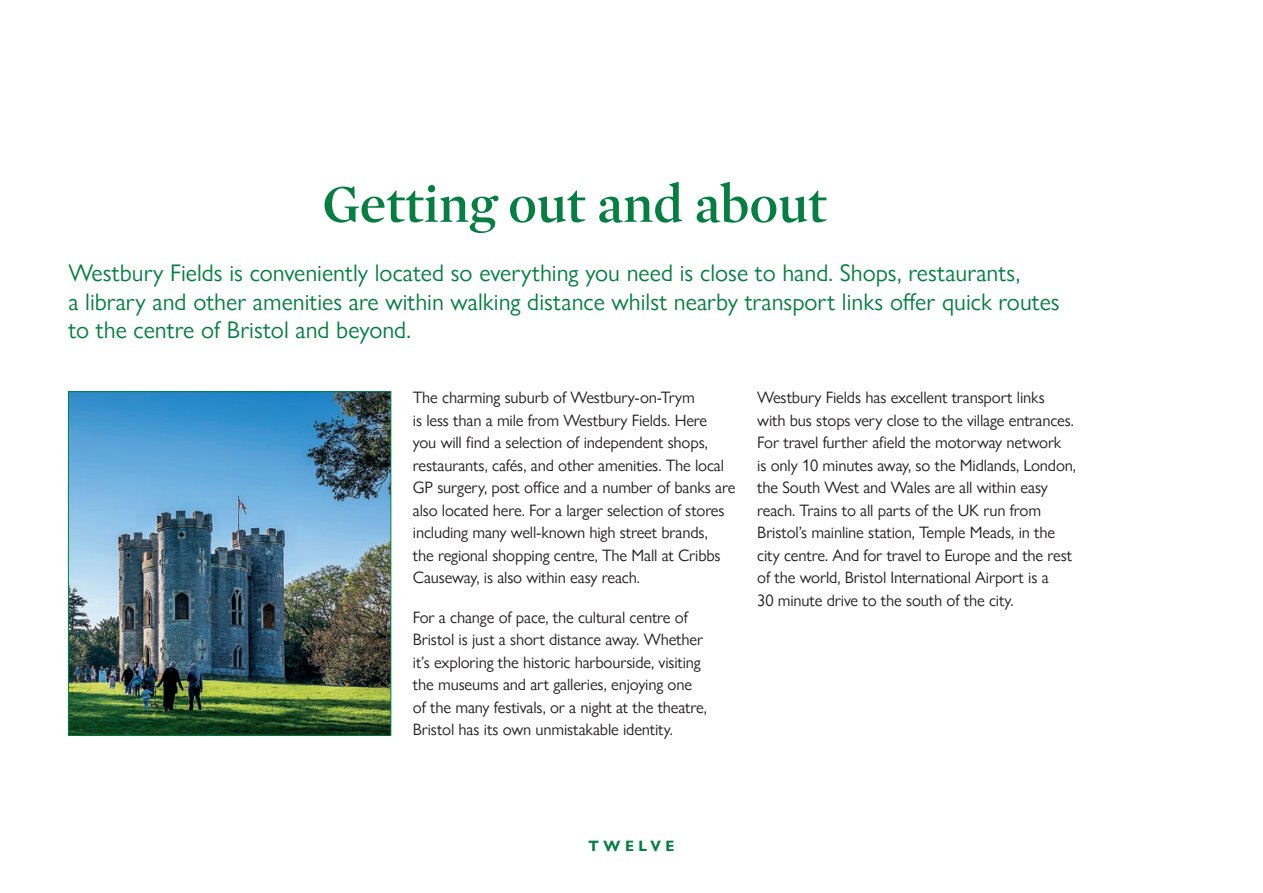
<style>
.page{position:relative;width:1263px;height:893px;background:#fff}
.page>*{position:absolute;margin:0;border:0;box-sizing:border-box;transform-origin:0 0}
.t1{font:600 54px "Mercury Display";color:#057e41}
.t2{font:24px/28.5px "Gill Sans Nova";color:#057e41}
.t3{font:16.5px/22.5px "Gill Sans Nova";letter-spacing:-.01em;color:#231f20}
.t4{font:700 15px "Gill Sans Nova";letter-spacing:.3em;color:#057e41}
</style>
<div class="page">
<img style="left:70px;top:393px;width:319px;height:341px">
<div style="left:68px;top:391px;width:323px;height:345px;border:1px solid #057e41"></div>
<h1 class="t1" style="left:322px;top:165px;width:506px">Getting out and about</h1>
<p class="t2" style="left:68px;top:258px;width:993px">Westbury Fields is conveniently located so everything you need is close to hand. Shops, restaurants,<br>a library and other amenities are within walking distance whilst nearby transport links offer quick routes to the centre of Bristol and beyond.</p>
<p class="t3" style="left:413px;top:386px;width:324px">The charming suburb of Westbury-on-Trym<br>is less than a mile from Westbury Fields. Here<br>you will find a selection of independent shops, restaurants, cafés, and other amenities. The local GP surgery, post office and a number of banks are also located here. For a larger selection of stores including many well-known high street brands,<br>the regional shopping centre, The Mall at Cribbs Causeway, is also within easy reach.</p>
<p class="t3" style="left:413px;top:606px;width:296px">For a change of pace, the cultural centre of Bristol is just a short distance away. Whether it’s exploring the historic harbourside, visiting the museums and art galleries, enjoying one of the many festivals, or a night at the theatre, Bristol has its own unmistakable identity.</p>
<p class="t3" style="left:757px;top:386px;width:320px">Westbury Fields has excellent transport links with bus stops very close to the village entrances.<br>For travel further afield the motorway network<br>is only 10 minutes away, so the Midlands, London, the South West and Wales are all within easy reach. Trains to all parts of the UK run from Bristol’s mainline station, Temple Meads, in the city centre. And for travel to Europe and the rest of the world, Bristol International Airport is a<br>30 minute drive to the south of the city.</p>
<p class="t4" style="left:588px;top:836px;width:87px">TWELVE</p>
</div>
